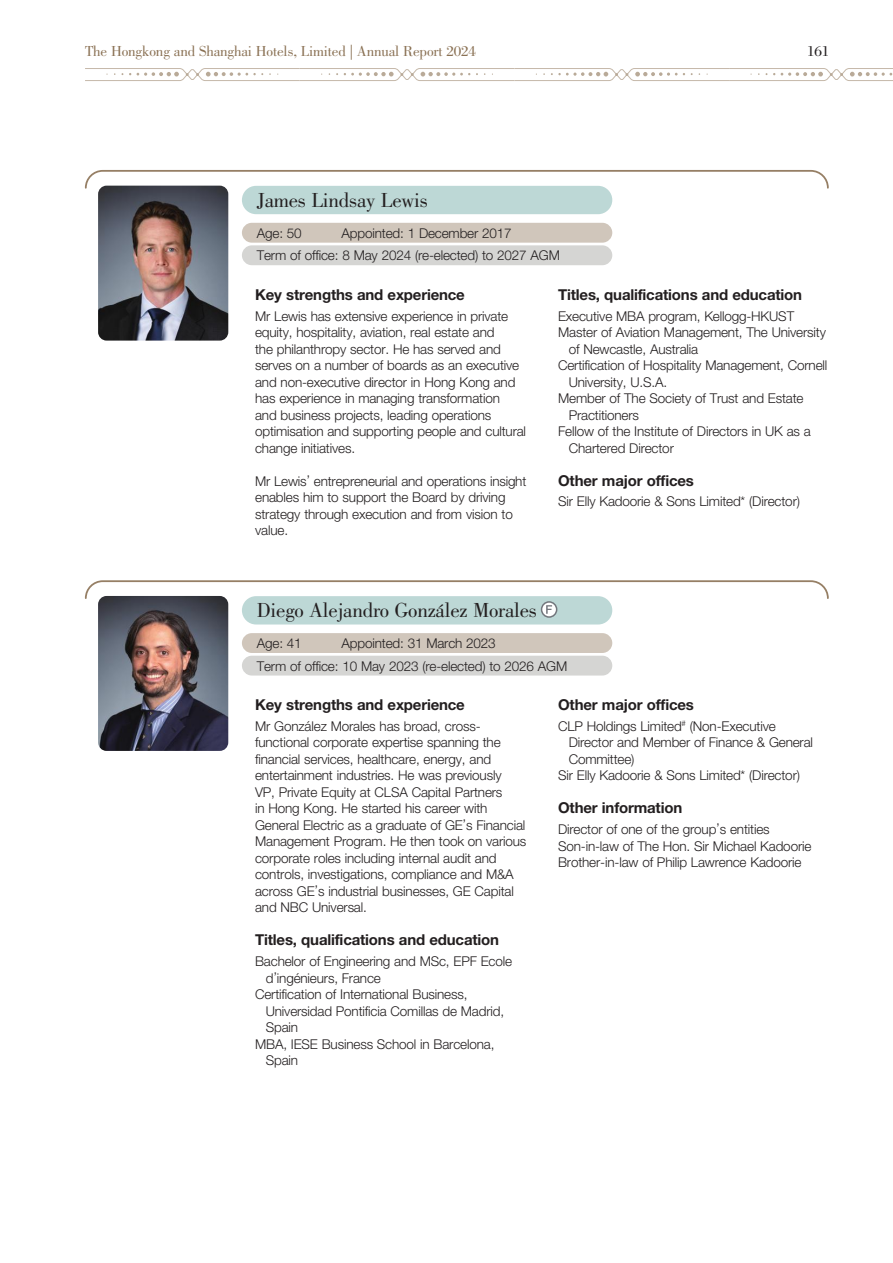
<style>
.page{position:relative;width:893px;height:1263px;background:#fff}
.page>*{position:absolute;margin:0;border:0;box-sizing:border-box;transform-origin:0 0}
.t1{font:21px "Bodoni Std";letter-spacing:-.01em;color:#231f20}
.t2{font:700 15px "Helvetica Neue LT Std";letter-spacing:-.01em;color:#231f20}
.t3{font:15px "Bodoni Std";letter-spacing:-.01em;color:#8a7154}
.t4{font:15px "Bodoni Std";color:#231f20}
.t5{font:300 13.5px/16.5px "Helvetica Neue LT Std";letter-spacing:-.01em;color:#231f20}
</style>
<div class="page">
<img style="left:98px;top:614px;width:130px;height:137px">
<img style="left:98px;top:190px;width:130px;height:151px">
<svg style="left:85px;top:68px;width:808px;height:13px"></svg>
<svg style="left:84px;top:170px;width:745px;height:20px"></svg>
<div style="left:242px;top:186px;width:370px;height:28px;background:#bdd8d6;border-radius:14px"></div>
<div style="left:242px;top:223px;width:370px;height:20px;background:#d0c6bb;border-radius:10px"></div>
<div style="left:242px;top:245px;width:370px;height:20px;background:#d5d5d3;border-radius:10px"></div>
<div style="left:242px;top:596px;width:370px;height:28px;background:#bdd8d6;border-radius:14px"></div>
<div style="left:541px;top:601px;width:16px;height:17px;border:2px solid #72767c;border-radius:50%"></div>
<svg style="left:84px;top:580px;width:745px;height:34px"></svg>
<div style="left:242px;top:633px;width:370px;height:20px;background:#d0c6bb;border-radius:10px"></div>
<div style="left:242px;top:656px;width:370px;height:19px;background:#d5d5d3;border-radius:10px"></div>
<p class="t3" style="left:85px;top:43px;width:392px">The Hongkong and Shanghai Hotels, Limited | Annual Report 2024</p>
<p class="t4" style="left:807px;top:43px;width:24px">161</p>
<h1 class="t1" style="left:257px;top:188px;width:173px">James Lindsay Lewis</h1>
<p class="t5" style="left:257px;top:225px;width:46px">Age: 50</p>
<p class="t5" style="left:257px;top:222px;width:305px;line-height:22.2px;text-indent:85px">Appointed: 1 December 2017<br>Term of office: 8 May 2024 (re-elected) to 2027 AGM</p>
<p class="t2" style="left:255px;top:285px;width:211px">Key strengths and experience</p>
<p class="t5" style="left:255px;top:307px;width:272px">Mr Lewis has extensive experience in private equity, hospitality, aviation, real estate and<br>the philanthropy sector. He has served and serves on a number of boards as an executive and non-executive director in Hong Kong and has experience in managing transformation<br>and business projects, leading operations optimisation and supporting people and cultural change initiatives.</p>
<p class="t5" style="left:255px;top:472px;width:273px">Mr Lewis’ entrepreneurial and operations insight enables him to support the Board by driving strategy through execution and from vision to value.</p>
<p class="t2" style="left:558px;top:285px;width:246px">Titles, qualifications and education</p>
<p class="t5" style="left:558px;top:307px;width:238px">Executive MBA program, Kellogg-HKUST</p>
<p class="t5" style="left:558px;top:324px;width:269px">Master of Aviation Management, The University</p>
<p class="t5" style="left:569px;top:340px;width:131px">of Newcastle, Australia</p>
<p class="t5" style="left:558px;top:357px;width:271px">Certification of Hospitality Management, Cornell</p>
<p class="t5" style="left:569px;top:373px;width:100px">University, U.S.A.</p>
<p class="t5" style="left:558px;top:390px;width:247px">Member of The Society of Trust and Estate</p>
<p class="t5" style="left:569px;top:406px;width:72px">Practitioners</p>
<p class="t5" style="left:558px;top:423px;width:254px">Fellow of the Institute of Directors in UK as a</p>
<p class="t5" style="left:569px;top:439px;width:107px">Chartered Director</p>
<p class="t2" style="left:558px;top:471px;width:137px">Other major offices</p>
<p class="t5" style="left:558px;top:493px;width:243px">Sir Elly Kadoorie &amp; Sons Limited* (Director)</p>
<h1 class="t1" style="left:257px;top:599px;width:282px">Diego Alejandro González Morales</h1>
<p class="t5" style="left:257px;top:635px;width:46px">Age: 41</p>
<p class="t5" style="left:257px;top:632px;width:312px;line-height:22.2px;text-indent:85px">Appointed: 31 March 2023<br>Term of office: 10 May 2023 (re-elected) to 2026 AGM</p>
<p class="t2" style="left:255px;top:695px;width:211px">Key strengths and experience</p>
<p class="t5" style="left:255px;top:717px;width:273px">Mr González Morales has broad, cross&shy;functional corporate expertise spanning the financial services, healthcare, energy, and entertainment industries. He was previously<br>VP, Private Equity at CLSA Capital Partners<br>in Hong Kong. He started his career with General Electric as a graduate of GE’s Financial Management Program. He then took on various corporate roles including internal audit and controls, investigations, compliance and M&amp;A across GE’s industrial businesses, GE Capital and NBC Universal.</p>
<p class="t2" style="left:255px;top:931px;width:246px">Titles, qualifications and education</p>
<p class="t5" style="left:255px;top:953px;width:258px">Bachelor of Engineering and MSc, EPF Ecole</p>
<p class="t5" style="left:266px;top:969px;width:117px">d’ingénieurs, France</p>
<p class="t5" style="left:255px;top:986px;width:214px">Certification of International Business,</p>
<p class="t5" style="left:266px;top:1002px;width:240px">Universidad Pontificia Comillas de Madrid,</p>
<p class="t5" style="left:266px;top:1019px;width:34px">Spain</p>
<p class="t5" style="left:255px;top:1035px;width:241px">MBA, IESE Business School in Barcelona,</p>
<p class="t5" style="left:266px;top:1052px;width:34px">Spain</p>
<p class="t2" style="left:558px;top:695px;width:137px">Other major offices</p>
<p class="t5" style="left:558px;top:717px;width:219px">CLP Holdings Limited<sup>#</sup> (Non-Executive</p>
<p class="t5" style="left:569px;top:734px;width:246px">Director and Member of Finance &amp; General</p>
<p class="t5" style="left:569px;top:750px;width:67px">Committee)</p>
<p class="t5" style="left:558px;top:767px;width:243px">Sir Elly Kadoorie &amp; Sons Limited* (Director)</p>
<p class="t2" style="left:558px;top:799px;width:126px">Other information</p>
<p class="t5" style="left:558px;top:821px;width:255px">Director of one of the group’s entities<br>Son-in-law of The Hon. Sir Michael Kadoorie<br>Brother-in-law of Philip Lawrence Kadoorie</p>
</div>
